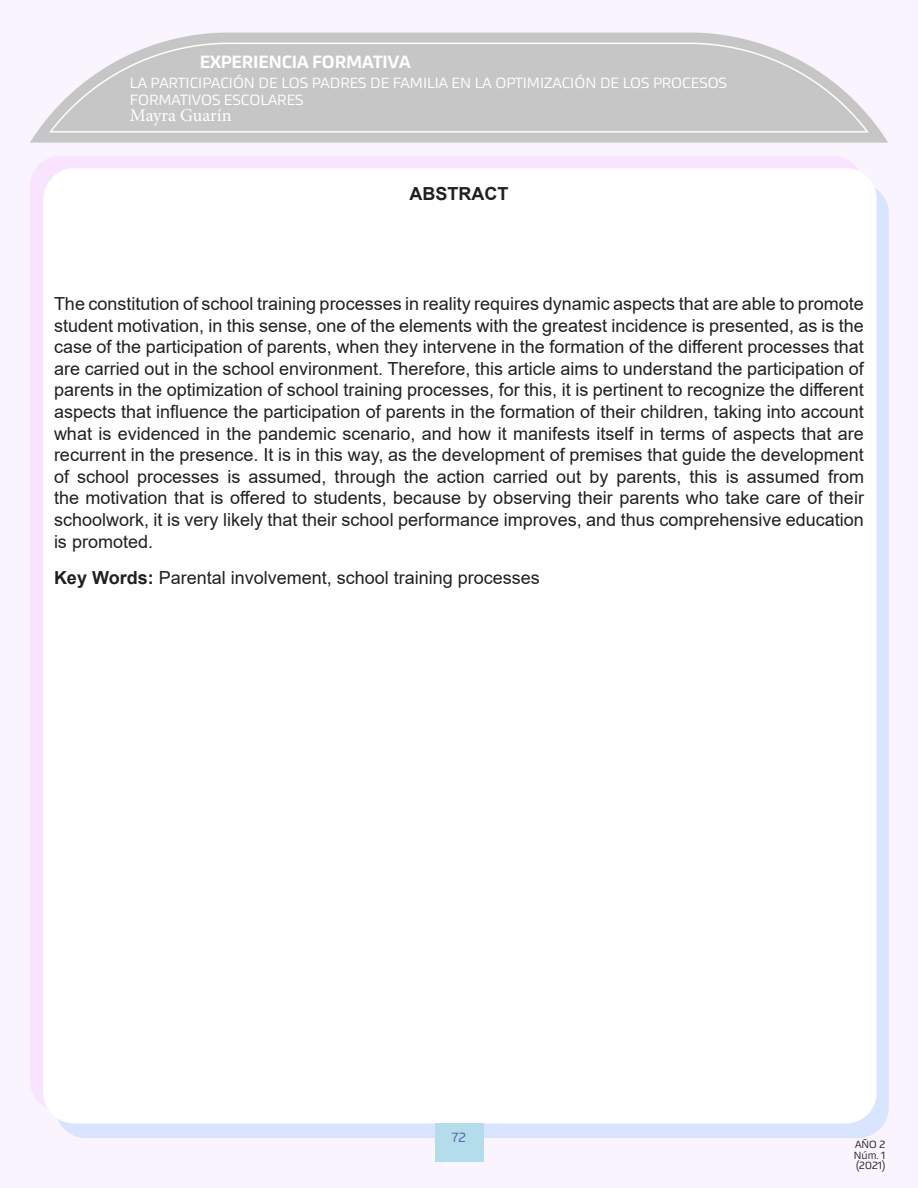
<style>
.page{position:relative;width:918px;height:1188px;background:#fff}
.page>*{position:absolute;margin:0;border:0;box-sizing:border-box;transform-origin:0 0}
.t1{font:18px/21.6px "Arial";color:#231f20;text-align:justify}
.t2{font:500 18px "Akceler A";color:#fff}
.t3{font:18px "Minion Pro";color:#fff}
.t4{font:700 18px "Arial";color:#231f20}
.t5{font:15px/16.5px "Akceler A";color:#fff}
.t6{font:13.5px "Akceler A";color:#5c5ea9}
.t7{font:10.5px/10.5px "Akceler A";color:#231f20;text-align:justify}
.s1{font-weight:700}
</style>
<div class="page">
<img style="left:0;top:0;width:918px;height:1188px">
<div style="left:435px;top:1123px;width:48px;height:39px;background:#b3ddeb"></div>
<p class="t2" style="left:200px;top:48px;width:212px">EXPERIENCIA FORMATIVA</p>
<p class="t5" style="left:130px;top:74px;width:598px">LA PARTICIPACIÓN DE LOS PADRES DE FAMILIA EN LA OPTIMIZACIÓN DE LOS PROCESOS<br>FORMATIVOS ESCOLARES</p>
<p class="t3" style="left:130px;top:104px;width:103px">Mayra Guarín</p>
<p class="t4" style="left:410px;top:181px;width:100px">ABSTRACT</p>
<p class="t1" style="left:54px;top:293px;width:812px">The constitution of school training processes in reality requires dynamic aspects that are able to promote student motivation, in this sense, one of the elements with the greatest incidence is presented, as is the case of the participation of parents, when they intervene in the formation of the different processes that are carried out in the school environment. Therefore, this article aims to understand the participation of parents in the optimization of school training processes, for this, it is pertinent to recognize the different aspects that influence the participation of parents in the formation of their children, taking into account what is evidenced in the pandemic scenario, and how it manifests itself in terms of aspects that are recurrent in the presence. It is in this way, as the development of premises that guide the development of school processes is assumed, through the action carried out by parents, this is assumed from the motivation that is offered to students, because by observing their parents who take care of their schoolwork, it is very likely that their school performance improves, and thus comprehensive education is promoted.</p>
<p class="t1" style="left:54px;top:567px;width:487px"><span class="s1">Key Words:</span> Parental involvement, school training processes</p>
<p class="t6" style="left:452px;top:1127px;width:16px">72</p>
<p class="t7" style="left:853px;top:1139px;width:33px;rotate:-1deg">AÑO 2<br>Núm. 1 (2021)</p>
</div>
